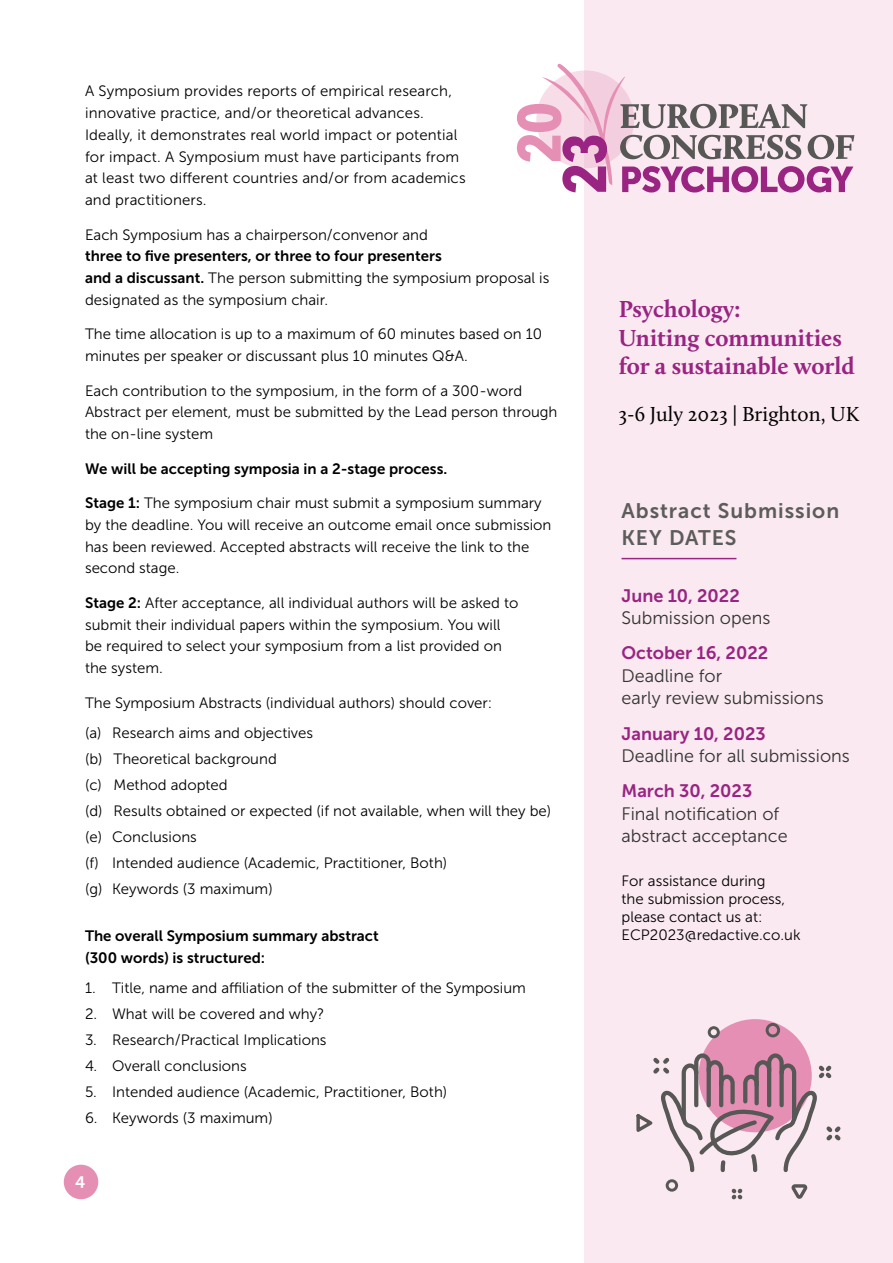
<style>
.page{position:relative;width:893px;height:1263px;background:#fff}
.page>*{position:absolute;margin:0;border:0;box-sizing:border-box;transform-origin:0 0}
.t1{font:700 24px/28.8px "Calluna";color:#992482}
.t2{font:21px/27px "Museo Sans 700";letter-spacing:.045em;color:#5c5c5c}
.t3{font:21px "Calluna";color:#000}
.t4{font:18px/22.5px "Museo Sans 300";color:#333}
.t5{font:18px "Museo Sans 700";color:#992482}
.t6{font:16.5px "Museo Sans 700";color:#fff}
.t7{font:15px/21.8px "Museo Sans 300";color:#000}
.t8{font:15px/21.8px "Museo Sans 700";color:#000}
.s1{font-family:"Museo Sans 700"}
</style>
<div class="page">
<div style="left:64px;top:1165px;width:34px;height:34px;background:#e58fb5;border-radius:50%"></div>
<div style="left:584px;top:0;width:309px;height:1263px;background:#fae9f0"></div>
<div style="left:698px;top:1019px;width:114px;height:113px;background:#e58fb5;border-radius:50%"></div>
<svg style="left:766px;top:1023px;width:14px;height:14px"></svg>
<svg style="left:708px;top:1026px;width:12px;height:12px"></svg>
<svg style="left:636px;top:1051px;width:204px;height:148px"></svg>
<svg style="left:517px;top:64px;width:337px;height:128px"></svg>
<hr style="left:621px;top:558px;width:115px;height:1px;background:#992482">
<p class="t7" style="left:85px;top:80px;width:382px">A Symposium provides reports of empirical research, innovative practice, and/or theoretical advances.<br>Ideally, it demonstrates real world impact or potential for impact. A Symposium must have participants from at least two different countries and/or from academics and practitioners.</p>
<p class="t7" style="left:85px;top:224px;width:344px">Each Symposium has a chairperson/convenor and</p>
<p class="t8" style="left:85px;top:245px;width:358px">three to five presenters, or three to four presenters</p>
<p class="t7" style="left:85px;top:267px;width:466px"><span class="s1">and a discussant.</span> The person submitting the symposium proposal is designated as the symposium chair.</p>
<p class="t7" style="left:85px;top:323px;width:459px">The time allocation is up to a maximum of 60 minutes based on 10 minutes per speaker or discussant plus 10 minutes Q&amp;A.</p>
<p class="t7" style="left:85px;top:380px;width:474px">Each contribution to the symposium, in the form of a 300-word<br>Abstract per element, must be submitted by the Lead person through the on-line system</p>
<p class="t8" style="left:85px;top:457px;width:364px">We will be accepting symposia in a 2-stage process.</p>
<p class="t7" style="left:85px;top:492px;width:468px"><span class="s1">Stage 1:</span> The symposium chair must submit a symposium summary by the deadline. You will receive an outcome email once submission has been reviewed. Accepted abstracts will receive the link to the second stage.</p>
<p class="t7" style="left:85px;top:592px;width:435px"><span class="s1">Stage 2:</span> After acceptance, all individual authors will be asked to submit their individual papers within the symposium. You will be required to select your symposium from a list provided on the system.</p>
<p class="t7" style="left:85px;top:687px;width:409px;line-height:30.3px">The Symposium Abstracts (individual authors) should cover: (a) Research aims and objectives</p>
<p class="t7" style="left:85px;top:746px;width:468px;line-height:26px">(b) Theoretical background<br>(c) Method adopted<br>(d) Results obtained or expected (if not available, when will they be) (e) Conclusions<br>(f) Intended audience (Academic, Practitioner, Both)<br>(g) Keywords (3 maximum)</p>
<p class="t8" style="left:85px;top:925px;width:295px">The overall Symposium summary abstract (300 words) is structured:</p>
<p class="t7" style="left:85px;top:977px;width:442px">1. Title, name and affiliation of the submitter of the Symposium</p>
<p class="t7" style="left:85px;top:1003px;width:241px">2. What will be covered and why?</p>
<p class="t7" style="left:85px;top:1029px;width:243px">3. Research/Practical Implications</p>
<p class="t7" style="left:85px;top:1055px;width:163px">4. Overall conclusions</p>
<p class="t7" style="left:85px;top:1081px;width:364px">5. Intended audience (Academic, Practitioner, Both)</p>
<p class="t7" style="left:85px;top:1107px;width:189px">6. Keywords (3 maximum)</p>
<p class="t6" style="left:75px;top:1173px;width:12px">4</p>
<h1 class="t1" style="left:619px;top:294px;width:238px">Psychology:<br>Uniting communities for a sustainable world</h1>
<h2 class="t3" style="left:619px;top:401px;width:242px">3-6 July 2023 | Brighton, UK</h2>
<h2 class="t2" style="left:621px;top:497px;width:219px">Abstract Submission<br>KEY DATES</h2>
<p class="t5" style="left:621px;top:585px;width:120px">June 10, 2022</p>
<p class="t4" style="left:621px;top:607px;width:150px">Submission opens</p>
<p class="t5" style="left:621px;top:643px;width:148px">October 16, 2022</p>
<p class="t4" style="left:621px;top:664px;width:204px">Deadline for<br>early review submissions</p>
<p class="t5" style="left:621px;top:723px;width:146px">January 10, 2023</p>
<p class="t4" style="left:621px;top:745px;width:230px">Deadline for all submissions</p>
<p class="t5" style="left:621px;top:781px;width:132px">March 30, 2023</p>
<p class="t4" style="left:621px;top:803px;width:168px">Final notification of abstract acceptance</p>
<p class="t7" style="left:621px;top:872px;width:181px;line-height:18px">For assistance during<br>the submission process, please contact us at:<br>ECP2023@redactive.co.uk</p>
</div>
